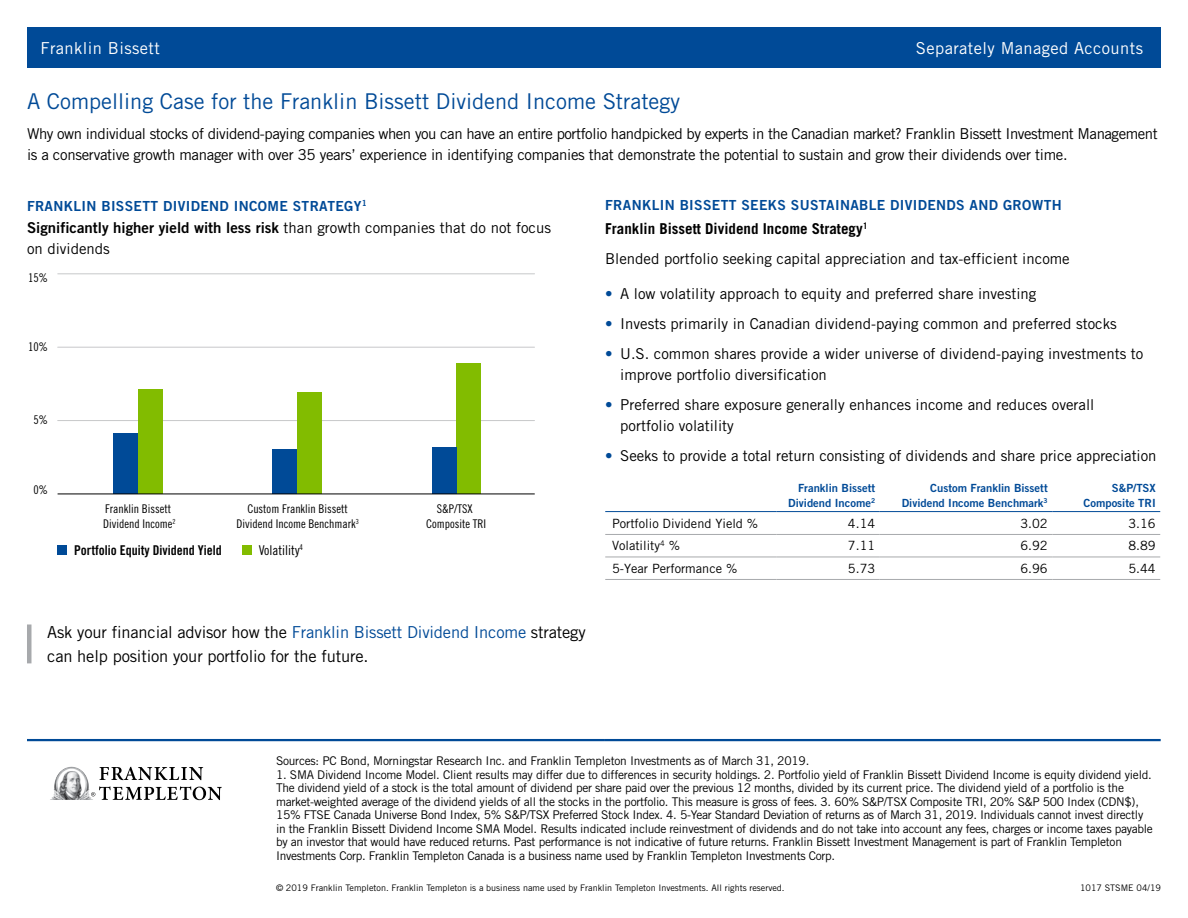
<style>
.page{position:relative;width:1188px;height:918px;background:#fff}
.page>*{position:absolute;margin:0;border:0;box-sizing:border-box;transform-origin:0 0}
.t1{font:21.75px "Trade Gothic LT Std";color:#004a97}
.t2{font:16.5px/24px "Trade Gothic LT Std";letter-spacing:-.01em;color:#000}
.t3{font:16.5px "Trade Gothic LT Std";letter-spacing:.025em;color:#fff}
.t4{font:15px/21px "Trade Gothic LT Std";color:#000}
.t5{font:15px/21px "Trade Gothic LT Std";letter-spacing:-.03em;color:#000}
.t6{font:15px "Trade Gothic LT Std Bd 2";color:#000}
.t7{font:13.8px "Trade Gothic LT Std Bd 2";letter-spacing:.025em;color:#004a97}
.t8{font:13.5px "Trade Gothic LT Std Bd Cn 20";color:#000}
.t9{font:13.5px "Trade Gothic LT Std Cn 18";color:#000}
.t10{font:12.75px "Trade Gothic LT Std";color:#000}
.t11{font:12px/13.5px "Trade Gothic LT Std";letter-spacing:-.025em;color:#000}
.t12{font:12px/14.4px "Trade Gothic LT Std Cn 18";color:#000;text-align:center}
.t13{font:11.25px/15px "Trade Gothic LT Std Bd 2";color:#004a97;text-align:right}
.t14{font:9px "Trade Gothic LT Std";color:#000}
.s1{font-family:"Trade Gothic LT Std"}
.s2{font-weight:700}
.s3{font-family:"Trade Gothic LT Std Cn 18";color:#004a97}
.s4{color:#004a97}
</style>
<div class="page">
<div style="left:27px;top:27px;width:1134px;height:41px;background:#004a97"></div>
<hr style="left:27px;top:739px;width:249px;height:2px;background:#004a97">
<hr style="left:276px;top:739px;width:329px;height:2px;background:#004a97">
<hr style="left:605px;top:739px;width:556px;height:2px;background:#004a97">
<svg style="left:100px;top:767px;width:103px;height:13px"></svg>
<svg style="left:93px;top:786px;width:129px;height:14px"></svg>
<img style="left:50px;top:767px;width:43px;height:33px">
<hr style="left:27px;top:624px;width:4px;height:39px;background:#a7a9ac">
<hr style="left:605px;top:511px;width:171px;height:1px;background:#004a97">
<hr style="left:776px;top:511px;width:104px;height:1px;background:#004a97">
<hr style="left:880px;top:511px;width:172px;height:1px;background:#004a97">
<hr style="left:1052px;top:511px;width:108px;height:1px;background:#004a97">
<hr style="left:605px;top:534px;width:171px;height:1px;background:#a7a9ac">
<hr style="left:776px;top:534px;width:104px;height:1px;background:#a7a9ac">
<hr style="left:880px;top:534px;width:172px;height:1px;background:#a7a9ac">
<hr style="left:1052px;top:534px;width:108px;height:1px;background:#a7a9ac">
<hr style="left:605px;top:557px;width:171px;height:1px;background:#a7a9ac">
<hr style="left:776px;top:557px;width:104px;height:1px;background:#a7a9ac">
<hr style="left:880px;top:557px;width:172px;height:1px;background:#a7a9ac">
<hr style="left:1052px;top:557px;width:108px;height:1px;background:#a7a9ac">
<hr style="left:605px;top:579px;width:171px;height:1px;background:#a7a9ac">
<hr style="left:776px;top:579px;width:104px;height:1px;background:#a7a9ac">
<hr style="left:880px;top:579px;width:172px;height:1px;background:#a7a9ac">
<hr style="left:1052px;top:579px;width:108px;height:1px;background:#a7a9ac">
<hr style="left:58px;top:273px;width:477px;height:1px;background:#c7c8ca">
<hr style="left:58px;top:347px;width:477px;height:1px;background:#c7c8ca">
<hr style="left:58px;top:420px;width:477px;height:1px;background:#c7c8ca">
<div style="left:138px;top:390px;width:25px;height:104px;background:#82bc00"></div>
<div style="left:297px;top:393px;width:25px;height:101px;background:#82bc00"></div>
<div style="left:456px;top:364px;width:25px;height:130px;background:#82bc00"></div>
<div style="left:114px;top:433px;width:24px;height:61px;background:#004a97"></div>
<div style="left:273px;top:450px;width:24px;height:44px;background:#004a97"></div>
<div style="left:432px;top:448px;width:24px;height:46px;background:#004a97"></div>
<div style="left:58px;top:546px;width:9px;height:9px;background:#004a97"></div>
<div style="left:242px;top:546px;width:10px;height:9px;background:#82bc00"></div>
<hr style="left:58px;top:494px;width:477px;height:1px;background:#000">
<h2 class="t3" style="left:40px;top:38px;width:121px">Franklin Bissett</h2>
<h2 class="t3" style="left:916px;top:38px;width:229px">Separately Managed Accounts</h2>
<h1 class="t1" style="left:27px;top:88px;width:655px">A Compelling Case for the Franklin Bissett Dividend Income Strategy</h1>
<p class="t5" style="left:27px;top:123px;width:1132px">Why own individual stocks of dividend-paying companies when you can have an entire portfolio handpicked by experts in the Canadian market? Franklin Bissett Investment Management is a conservative growth manager with over 35 years’ experience in identifying companies that demonstrate the potential to sustain and grow their dividends over time.</p>
<p class="t7" style="left:27px;top:197px;width:341px">FRANKLIN BISSETT DIVIDEND INCOME STRATEGY<sup>1</sup></p>
<p class="t6" style="left:27px;top:219px;width:526px">Significantly higher yield with less risk <span class="s1">than growth companies that do not focus</span></p>
<p class="t4" style="left:27px;top:238px;width:84px">on dividends</p>
<p class="t7" style="left:605px;top:197px;width:458px">FRANKLIN BISSETT SEEKS SUSTAINABLE DIVIDENDS AND GROWTH</p>
<p class="t4" style="left:605px;top:214px;width:466px;line-height:30px"><span class="s2">Franklin Bissett Dividend Income Strategy</span><sup>1<br></sup>Blended portfolio seeking capital appreciation and tax-efficient income</p>
<p class="t4" style="left:605px;top:283px;width:433px"><span class="s3">•</span> A low volatility approach to equity and preferred share investing</p>
<p class="t4" style="left:605px;top:313px;width:513px"><span class="s3">•</span> Invests primarily in Canadian dividend-paying common and preferred stocks</p>
<p class="t4" style="left:620px;top:343px;width:525px;text-indent:-15px"><span class="s3">•</span> U.S. common shares provide a wider universe of dividend-paying investments to improve portfolio diversification</p>
<p class="t4" style="left:620px;top:394px;width:476px;text-indent:-15px"><span class="s3">•</span> Preferred share exposure generally enhances income and reduces overall portfolio volatility</p>
<p class="t4" style="left:605px;top:445px;width:553px"><span class="s3">•</span> Seeks to provide a total return consisting of dividends and share price appreciation</p>
<p class="t13" style="left:788px;top:480px;width:88px">Franklin Bissett<br>Dividend Income<sup>2</sup></p>
<p class="t13" style="left:902px;top:480px;width:148px">Custom Franklin Bissett<br>Dividend Income Benchmark<sup>3</sup></p>
<p class="t13" style="left:1084px;top:480px;width:74px">S&amp;P/TSX<br>Composite TRI</p>
<p class="t10" style="left:612px;top:516px;width:148px">Portfolio Dividend Yield %</p>
<p class="t10" style="left:848px;top:516px;width:29px">4.14</p>
<p class="t10" style="left:1020px;top:516px;width:29px">3.02</p>
<p class="t10" style="left:1128px;top:516px;width:29px">3.16</p>
<p class="t10" style="left:612px;top:538px;width:70px">Volatility<sup>4</sup> %</p>
<p class="t10" style="left:848px;top:538px;width:29px">7.11</p>
<p class="t10" style="left:1020px;top:538px;width:29px">6.92</p>
<p class="t10" style="left:1128px;top:538px;width:29px">8.89</p>
<p class="t10" style="left:612px;top:561px;width:127px">5-Year Performance %</p>
<p class="t10" style="left:848px;top:561px;width:29px">5.73</p>
<p class="t10" style="left:1020px;top:561px;width:29px">6.96</p>
<p class="t10" style="left:1128px;top:561px;width:29px">5.44</p>
<p class="t12" style="left:28px;top:270px;width:21px">15%</p>
<p class="t12" style="left:28px;top:339px;width:21px">10%</p>
<p class="t12" style="left:33px;top:413px;width:16px">5%</p>
<p class="t12" style="left:33px;top:483px;width:16px">0%</p>
<p class="t12" style="left:103px;top:502px;width:74px;text-align:left">Franklin Bissett<br>Dividend Income<sup>2</sup></p>
<p class="t12" style="left:236px;top:502px;width:124px">Custom Franklin Bissett<br>Dividend Income Benchmark<sup>3</sup></p>
<p class="t12" style="left:426px;top:502px;width:61px">S&amp;P/TSX<br>Composite TRI</p>
<p class="t8" style="left:74px;top:542px;width:149px">Portfolio Equity Dividend Yield</p>
<p class="t9" style="left:259px;top:542px;width:46px">Volatility<sup>4</sup></p>
<h2 class="t2" style="left:47px;top:620px;width:540px">Ask your financial advisor how the <span class="s4">Franklin Bissett Dividend Income</span> strategy can help position your portfolio for the future.</h2>
<p class="t11" style="left:276px;top:754px;width:535px">Sources: PC Bond, Morningstar Research Inc. and Franklin Templeton Investments as of March 31, 2019.</p>
<p class="t11" style="left:276px;top:768px;width:878px">1. SMA Dividend Income Model. Client results may differ due to differences in security holdings. 2. Portfolio yield of Franklin Bissett Dividend Income is equity dividend yield.<br>The dividend yield of a stock is the total amount of dividend per share paid over the previous 12 months, divided by its current price. The dividend yield of a portfolio is the market-weighted average of the dividend yields of all the stocks in the portfolio. This measure is gross of fees. 3. 60% S&amp;P/TSX Composite TRI, 20% S&amp;P 500 Index (CDN$), 15% FTSE Canada Universe Bond Index, 5% S&amp;P/TSX Preferred Stock Index. 4. 5-Year Standard Deviation of returns as of March 31, 2019. Individuals cannot invest directly in the Franklin Bissett Dividend Income SMA Model. Results indicated include reinvestment of dividends and do not take into account any fees, charges or income taxes payable by an investor that would have reduced returns. Past performance is not indicative of future returns. Franklin Bissett Investment Management is part of Franklin Templeton Investments Corp. Franklin Templeton Canada is a business name used by Franklin Templeton Investments Corp.</p>
<p class="t14" style="left:276px;top:882px;width:510px">© 2019 Franklin Templeton. Franklin Templeton is a business name used by Franklin Templeton Investments. All rights reserved.</p>
<p class="t14" style="left:1080px;top:882px;width:82px">1017 STSME 04/19</p>
</div>
